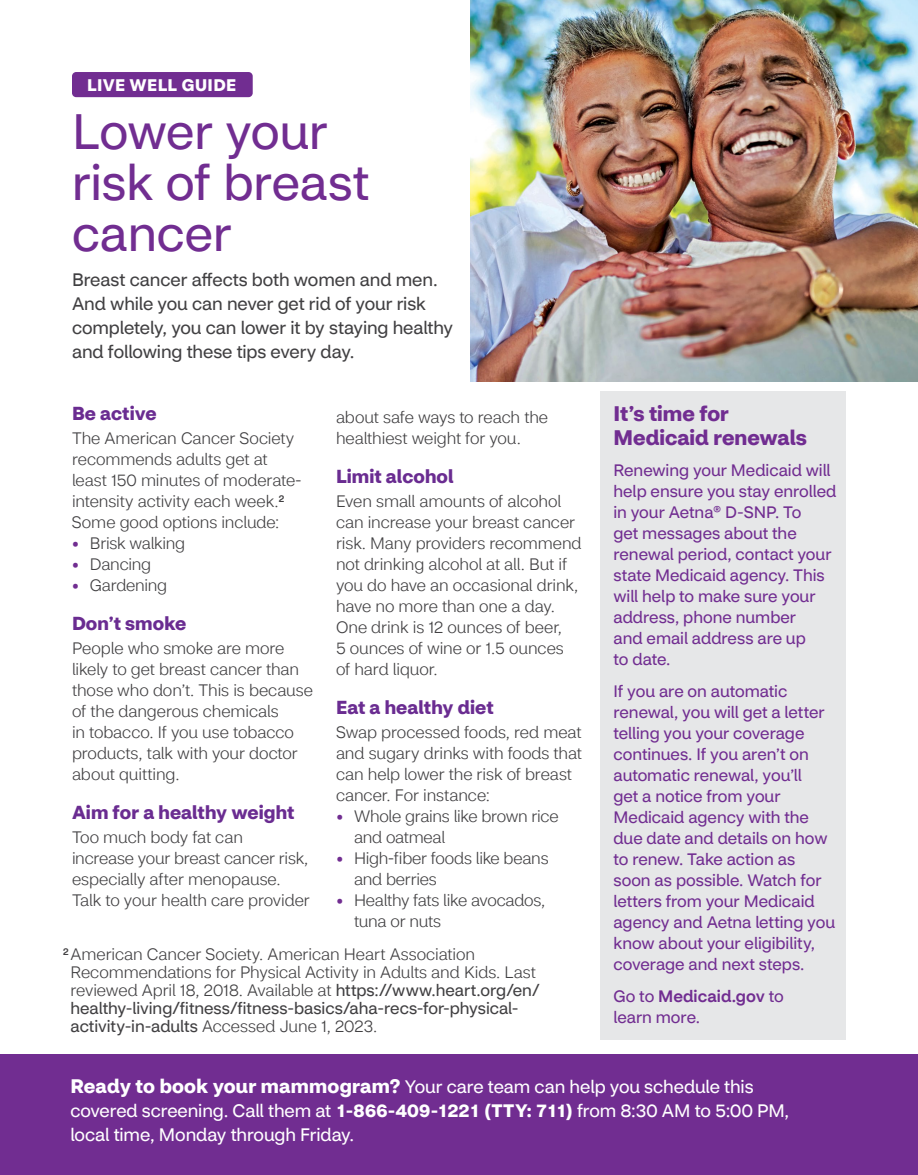
<style>
.page{position:relative;width:918px;height:1175px;background:#fff}
.page>*{position:absolute;margin:0;border:0;box-sizing:border-box;transform-origin:0 0}
.t1{font:49.5px/51px "CVS Health Sans";color:#712d91}
.t2{font:700 21px/24px "CVS Health Sans";color:#712d91}
.t3{font:700 18.75px "CVS Health Sans";letter-spacing:.005em;color:#6a2c91}
.t4{font:18px/24px "CVS Health Sans";letter-spacing:-.005em;color:#fff}
.t5{font:18px/24px "CVS Health Sans";letter-spacing:-.005em;color:#414042}
.t6{font:700 16.8px "CVS Health Sans";letter-spacing:.02em;color:#fff}
.t7{font:300 16.5px/21px "CVS Health Sans";letter-spacing:-.005em;color:#414042}
.t8{font:16.5px/21px "CVS Health Sans";color:#712d91}
.s1{font-weight:700;color:#712d91}
.s2{font-weight:400}
.s3{font-weight:500}
.s4{font-weight:700;font-size:19.5px}
.s5{font-weight:700}
</style>
<div class="page">
<div style="left:0;top:1054px;width:918px;height:120px;background:#712d91"></div>
<div style="left:72px;top:72px;width:181px;height:25px;background:#712d91;border-radius:4px"></div>
<div style="left:600px;top:392px;width:246px;height:648px;background:#e6e7e8"></div>
<img style="left:470px;top:0;width:448px;height:381px">
<p class="t6" style="left:87px;top:74px;width:151px">LIVE WELL GUIDE</p>
<h1 class="t1" style="left:72px;top:106px;width:299px">Lower your risk of breast cancer</h1>
<p class="t5" style="left:72px;top:267px;width:383px">Breast cancer affects both women and men.<br>And while you can never get rid of your risk completely, you can lower it by staying healthy and following these tips every day.</p>
<p class="t3" style="left:72px;top:402px;width:86px">Be active</p>
<p class="t7" style="left:72px;top:428px;width:231px">The American Cancer Society recommends adults get at least 150 minutes of moderate&shy;intensity activity each week.<sup>2<br></sup>Some good options include:</p>
<p class="t7" style="left:72px;top:533px;width:115px"><span class="s1">•</span> Brisk walking</p>
<p class="t7" style="left:72px;top:554px;width:81px"><span class="s1">•</span> Dancing</p>
<p class="t7" style="left:72px;top:575px;width:97px"><span class="s1">•</span> Gardening</p>
<p class="t3" style="left:72px;top:612px;width:116px">Don’t smoke</p>
<p class="t7" style="left:72px;top:638px;width:243px">People who smoke are more likely to get breast cancer than those who don’t. This is because of the dangerous chemicals<br>in tobacco. If you use tobacco products, talk with your doctor about quitting.</p>
<p class="t3" style="left:72px;top:801px;width:224px">Aim for a healthy weight</p>
<p class="t7" style="left:72px;top:827px;width:239px">Too much body fat can<br>increase your breast cancer risk, especially after menopause.<br>Talk to your health care provider</p>
<p class="t7" style="left:336px;top:407px;width:214px">about safe ways to reach the healthiest weight for you.</p>
<p class="t3" style="left:336px;top:465px;width:119px">Limit alcohol</p>
<p class="t7" style="left:336px;top:491px;width:247px">Even small amounts of alcohol can increase your breast cancer risk. Many providers recommend not drinking alcohol at all. But if you do have an occasional drink, have no more than one a day.<br>One drink is 12 ounces of beer,<br>5 ounces of wine or 1.5 ounces of hard liquor.</p>
<p class="t3" style="left:336px;top:696px;width:159px">Eat a healthy diet</p>
<p class="t7" style="left:336px;top:722px;width:248px">Swap processed foods, red meat and sugary drinks with foods that can help lower the risk of breast cancer. For instance:</p>
<p class="t7" style="left:354px;top:806px;width:206px;text-indent:-18px"><span class="s1">•</span> Whole grains like brown rice and oatmeal</p>
<p class="t7" style="left:354px;top:848px;width:196px;text-indent:-18px"><span class="s1">•</span> High-fiber foods like beans and berries</p>
<p class="t7" style="left:354px;top:890px;width:193px;text-indent:-18px"><span class="s1">•</span> Healthy fats like avocados, tuna or nuts</p>
<p class="t7" style="left:70px;top:945px;width:471px;line-height:18px;text-indent:-8px"><sup>2</sup> American Cancer Society. American Heart Association Recommendations for Physical Activity in Adults and Kids. Last reviewed April 18, 2018. Available at <span class="s2">https://www.heart.org/en/ healthy-living/fitness/fitness-basics/aha-recs-for-physical&shy;activity-in-adults</span> Accessed June 1, 2023.</p>
<p class="t2" style="left:614px;top:401px;width:195px">It’s time for<br>Medicaid renewals</p>
<p class="t8" style="left:614px;top:460px;width:224px">Renewing your Medicaid will help ensure you stay enrolled in your Aetna® D-SNP. To<br>get messages about the renewal period, contact your state Medicaid agency. This will help to make sure your address, phone number<br>and email address are up<br>to date.</p>
<p class="t8" style="left:614px;top:680px;width:223px">If you are on automatic renewal, you will get a letter telling you your coverage continues. If you aren’t on automatic renewal, you’ll<br>get a notice from your<br>Medicaid agency with the due date and details on how to renew. Take action as soon as possible. Watch for letters from your Medicaid agency and Aetna letting you know about your eligibility, coverage and next steps.</p>
<p class="t8" style="left:614px;top:985px;width:172px">Go to <span class="s3">Medicaid.gov</span> to learn more.</p>
<p class="t4" style="left:70px;top:1074px;width:720px"><span class="s4">Ready to book your mammogram?</span> Your care team can help you schedule this covered screening. Call them at <span class="s5">1-866-409-1221 (TTY: 711)</span> from 8:30 AM to 5:00 PM, local time, Monday through Friday.</p>
</div>
